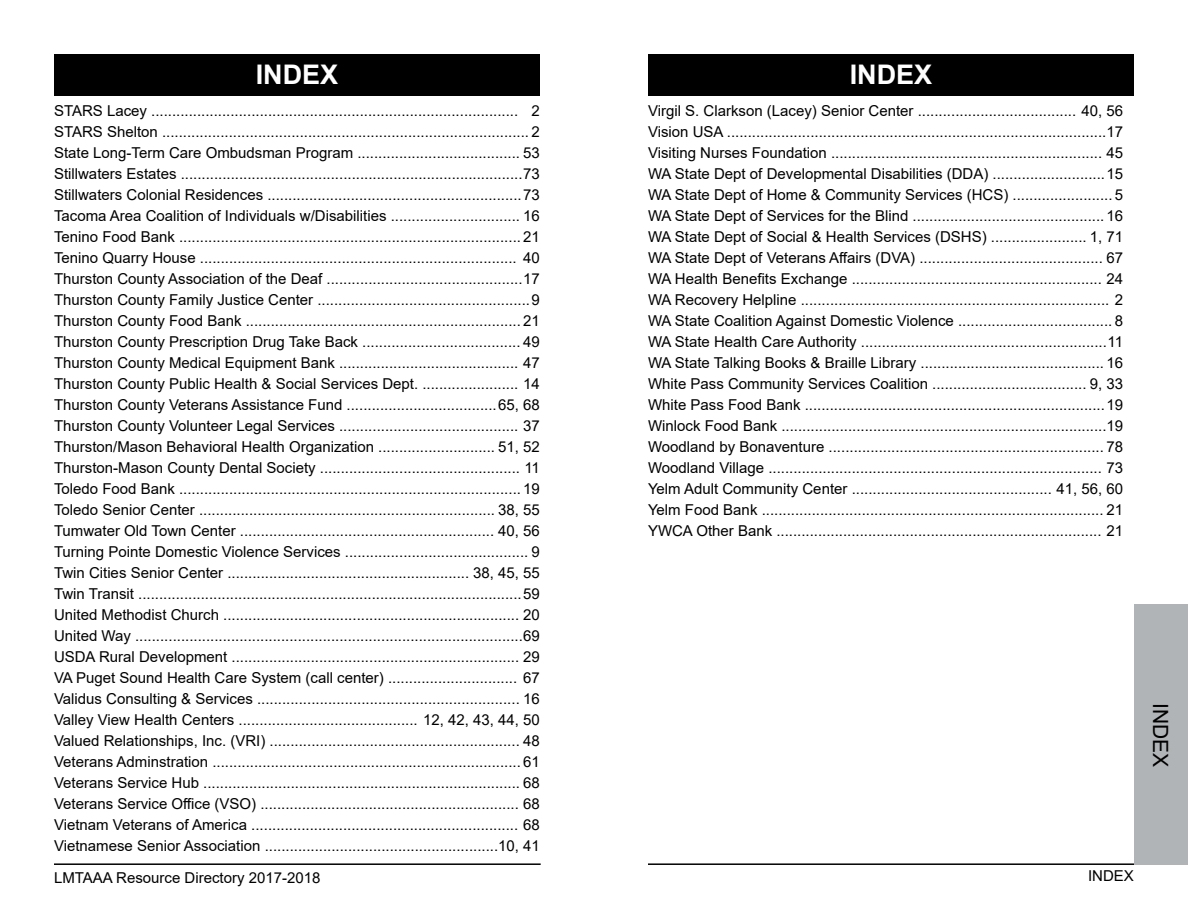
<style>
.page{position:relative;width:1188px;height:918px;background:#fff}
.page>*{position:absolute;margin:0;border:0;box-sizing:border-box;transform-origin:0 0}
.t1{font:700 27px "Arial";color:#fff}
.t2{font:21px "Arial";color:#000}
.t3{font:15px/21px "Arial";color:#000;text-align:justify}
</style>
<div class="page">
<div style="left:54px;top:54px;width:486px;height:41px;background:#000"></div>
<div style="left:648px;top:54px;width:486px;height:41px;background:#000"></div>
<hr style="left:648px;top:863px;width:486px;height:2px;background:#000">
<hr style="left:54px;top:863px;width:487px;height:2px;background:#000">
<div style="left:1134px;top:605px;width:54px;height:260px;background:#b1b4b6"></div>
<h1 class="t1" style="left:256px;top:56px;width:84px">INDEX</h1>
<h1 class="t1" style="left:850px;top:56px;width:84px">INDEX</h1>
<p class="t3" style="left:648px;top:100px;width:477px">Virgil S. Clarkson (Lacey) Senior Center ...................................... 40, 56<br>Vision USA ...........................................................................................17<br>Visiting Nurses Foundation ................................................................. 45<br>WA State Dept of Developmental Disabilities (DDA) ...........................15<br>WA State Dept of Home &amp; Community Services (HCS) ........................ 5<br>WA State Dept of Services for the Blind .............................................. 16<br>WA State Dept of Social &amp; Health Services (DSHS) ....................... 1, 71<br>WA State Dept of Veterans Affairs (DVA) ............................................ 67<br>WA Health Benefits Exchange ............................................................ 24<br>WA Recovery Helpline .......................................................................... 2<br>WA State Coalition Against Domestic Violence ..................................... 8<br>WA State Health Care Authority ...........................................................11<br>WA State Talking Books &amp; Braille Library ............................................ 16<br>White Pass Community Services Coalition ..................................... 9, 33<br>White Pass Food Bank ........................................................................19<br>Winlock Food Bank ..............................................................................19<br>Woodland by Bonaventure .................................................................. 78<br>Woodland Village ................................................................................ 73<br>Yelm Adult Community Center ................................................ 41, 56, 60<br>Yelm Food Bank .................................................................................. 21<br>YWCA Other Bank .............................................................................. 21</p>
<p class="t3" style="left:54px;top:100px;width:487px">STARS Lacey ........................................................................................ 2<br>STARS Shelton ........................................................................................ 2<br>State Long-Term Care Ombudsman Program ....................................... 53<br>Stillwaters Estates ..................................................................................73<br>Stillwaters Colonial Residences .............................................................73<br>Tacoma Area Coalition of Individuals w/Disabilities ............................... 16<br>Tenino Food Bank .................................................................................. 21<br>Tenino Quarry House ............................................................................ 40<br>Thurston County Association of the Deaf ...............................................17<br>Thurston County Family Justice Center ...................................................9<br>Thurston County Food Bank .................................................................. 21<br>Thurston County Prescription Drug Take Back ...................................... 49<br>Thurston County Medical Equipment Bank ........................................... 47<br>Thurston County Public Health &amp; Social Services Dept. ....................... 14<br>Thurston County Veterans Assistance Fund ....................................65, 68<br>Thurston County Volunteer Legal Services ........................................... 37<br>Thurston/Mason Behavioral Health Organization ............................ 51, 52<br>Thurston-Mason County Dental Society ................................................ 11<br>Toledo Food Bank .................................................................................. 19<br>Toledo Senior Center ....................................................................... 38, 55<br>Tumwater Old Town Center ............................................................. 40, 56<br>Turning Pointe Domestic Violence Services ............................................ 9<br>Twin Cities Senior Center .......................................................... 38, 45, 55<br>Twin Transit ............................................................................................59<br>United Methodist Church ....................................................................... 20<br>United Way .............................................................................................69<br>USDA Rural Development ..................................................................... 29<br>VA Puget Sound Health Care System (call center) ............................... 67<br>Validus Consulting &amp; Services ............................................................... 16<br>Valley View Health Centers ........................................... 12, 42, 43, 44, 50<br>Valued Relationships, Inc. (VRI) ............................................................ 48<br>Veterans Adminstration .......................................................................... 61<br>Veterans Service Hub ............................................................................ 68<br>Veterans Service Office (VSO) .............................................................. 68<br>Vietnam Veterans of America ................................................................ 68<br>Vietnamese Senior Association ........................................................10, 41</p>
<p class="t3" style="left:54px;top:867px;width:268px">LMTAAA Resource Directory 2017-2018</p>
<p class="t3" style="left:1088px;top:865px;width:47px">INDEX</p>
<h2 class="t2" style="left:1175px;top:703px;width:66px;rotate:90deg">INDEX</h2>
</div>
